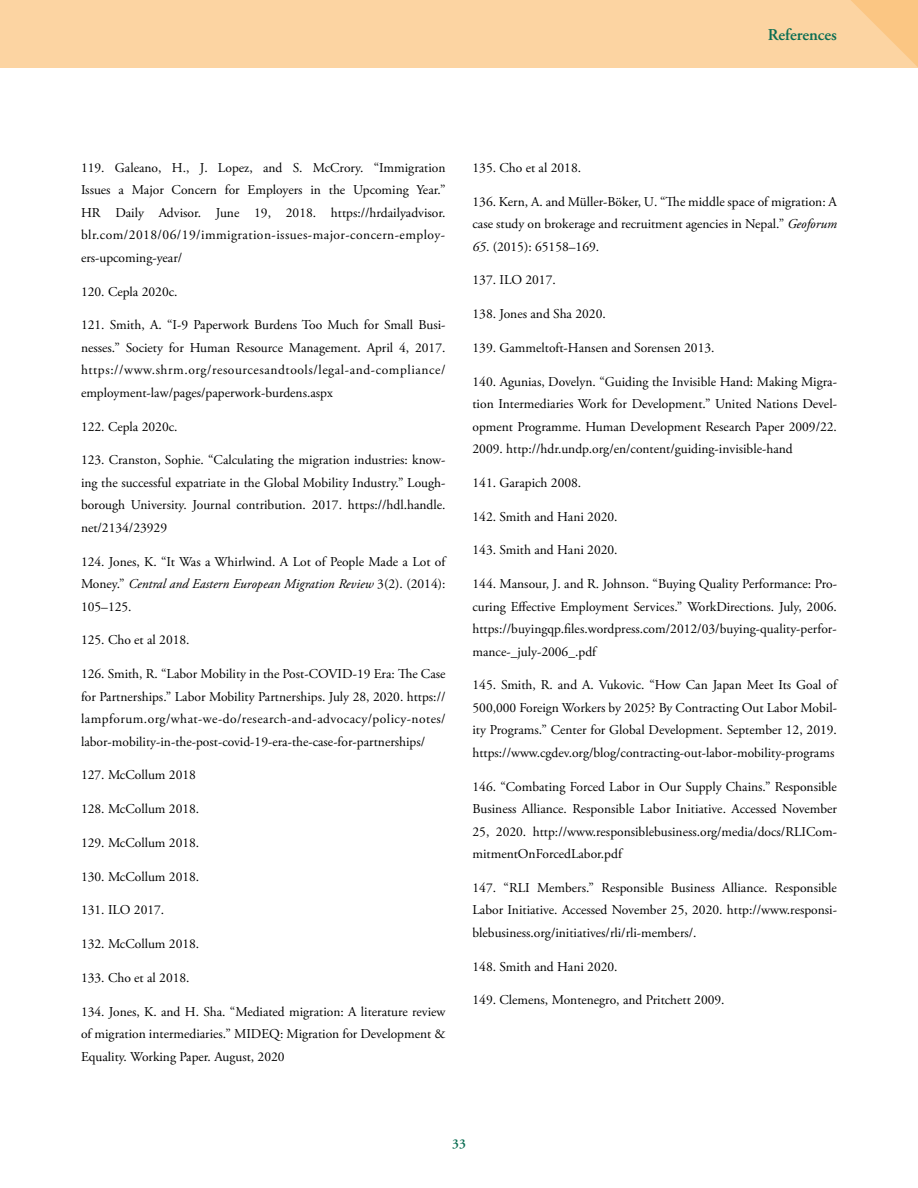
<style>
.page{position:relative;width:918px;height:1188px;background:#fff}
.page>*{position:absolute;margin:0;border:0;box-sizing:border-box;transform-origin:0 0}
.t1{font:600 16.5px "Adobe Garamond Pro";color:#0a6d52}
.t2{font:13.5px/22.5px "Adobe Garamond Pro";color:#000;text-align:justify}
.t3{font:600 13.5px "Adobe Garamond Pro";color:#0a6d52}
.s1{font-style:italic}
</style>
<div class="page">
<div style="left:0;top:0;width:918px;height:67px;background:#fcd4a2"></div>
<svg style="left:850px;top:0;width:68px;height:68px"></svg>
<p class="t1" style="left:768px;top:25px;width:71px">References</p>
<p class="t2" style="left:81px;top:157px;width:366px">119. Galeano, H., J. Lopez, and S. McCrory. “Immigration Issues a Major Concern for Employers in the Upcoming Year.” HR Daily Advisor. June 19, 2018. https://hrdailyadvisor. blr.com/2018/06/19/immigration-issues-major-concern-employ&shy;ers-upcoming-year/</p>
<p class="t2" style="left:81px;top:281px;width:98px">120. Cepla 2020c.</p>
<p class="t2" style="left:81px;top:314px;width:366px">121. Smith, A. “I-9 Paperwork Burdens Too Much for Small Busi&shy;nesses.” Society for Human Resource Management. April 4, 2017. https://www.shrm.org/resourcesandtools/legal-and-compliance/ employment-law/pages/paperwork-burdens.aspx</p>
<p class="t2" style="left:81px;top:416px;width:98px">122. Cepla 2020c.</p>
<p class="t2" style="left:81px;top:449px;width:366px">123. Cranston, Sophie. “Calculating the migration industries: know&shy;ing the successful expatriate in the Global Mobility Industry.” Lough&shy;borough University. Journal contribution. 2017. https://hdl.handle. net/2134/23929</p>
<p class="t2" style="left:81px;top:551px;width:366px">124. Jones, K. “It Was a Whirlwind. A Lot of People Made a Lot of Money.” <span class="s1">Central and Eastern European Migration Review</span> 3(2). (2014):<br>105–125.</p>
<p class="t2" style="left:81px;top:629px;width:110px">125. Cho et al 2018.</p>
<p class="t2" style="left:81px;top:663px;width:366px">126. Smith, R. “Labor Mobility in the Post-COVID-19 Era: The Case for Partnerships.” Labor Mobility Partnerships. July 28, 2020. https:// lampforum.org/what-we-do/research-and-advocacy/policy-notes/ labor-mobility-in-the-post-covid-19-era-the-case-for-partnerships/</p>
<p class="t2" style="left:81px;top:764px;width:116px">127. McCollum 2018</p>
<p class="t2" style="left:81px;top:798px;width:120px">128. McCollum 2018.</p>
<p class="t2" style="left:81px;top:832px;width:120px">129. McCollum 2018.</p>
<p class="t2" style="left:81px;top:866px;width:120px">130. McCollum 2018.</p>
<p class="t2" style="left:81px;top:899px;width:85px">131. ILO 2017.</p>
<p class="t2" style="left:81px;top:933px;width:120px">132. McCollum 2018.</p>
<p class="t2" style="left:81px;top:967px;width:110px">133. Cho et al 2018.</p>
<p class="t2" style="left:81px;top:1001px;width:366px">134. Jones, K. and H. Sha. “Mediated migration: A literature review of migration intermediaries.” MIDEQ: Migration for Development &amp; Equality. Working Paper. August, 2020</p>
<p class="t2" style="left:472px;top:157px;width:110px">135. Cho et al 2018.</p>
<p class="t2" style="left:472px;top:191px;width:366px">136. Kern, A. and Müller-Böker, U. “The middle space of migration: A case study on brokerage and recruitment agencies in Nepal.” <span class="s1">Geoforum</span></p>
<p class="t2" style="left:472px;top:236px;width:128px"><span class="s1">65</span>. (2015): 65158–169.</p>
<p class="t2" style="left:472px;top:269px;width:85px">137. ILO 2017.</p>
<p class="t2" style="left:472px;top:303px;width:135px">138. Jones and Sha 2020.</p>
<p class="t2" style="left:472px;top:337px;width:244px">139. Gammeltoft-Hansen and Sorensen 2013.</p>
<p class="t2" style="left:472px;top:371px;width:366px">140. Agunias, Dovelyn. “Guiding the Invisible Hand: Making Migra&shy;tion Intermediaries Work for Development.” United Nations Devel&shy;opment Programme. Human Development Research Paper 2009/22.<br>2009. http://hdr.undp.org/en/content/guiding-invisible-hand</p>
<p class="t2" style="left:472px;top:472px;width:110px">141. Garapich 2008.</p>
<p class="t2" style="left:472px;top:506px;width:147px">142. Smith and Hani 2020.</p>
<p class="t2" style="left:472px;top:539px;width:147px">143. Smith and Hani 2020.</p>
<p class="t2" style="left:472px;top:573px;width:366px">144. Mansour, J. and R. Johnson. “Buying Quality Performance: Pro&shy;curing Effective Employment Services.” WorkDirections. July, 2006. https://buyingqp.files.wordpress.com/2012/03/buying-quality-perfor&shy;mance-_july-2006_.pdf</p>
<p class="t2" style="left:472px;top:674px;width:366px">145. Smith, R. and A. Vukovic. “How Can Japan Meet Its Goal of 500,000 Foreign Workers by 2025? By Contracting Out Labor Mobil&shy;ity Programs.” Center for Global Development. September 12, 2019. https://www.cgdev.org/blog/contracting-out-labor-mobility-programs</p>
<p class="t2" style="left:472px;top:776px;width:366px">146. “Combating Forced Labor in Our Supply Chains.” Responsible Business Alliance. Responsible Labor Initiative. Accessed November 25, 2020. http://www.responsiblebusiness.org/media/docs/RLICom&shy;mitmentOnForcedLabor.pdf</p>
<p class="t2" style="left:472px;top:877px;width:366px">147. “RLI Members.” Responsible Business Alliance. Responsible Labor Initiative. Accessed November 25, 2020. http://www.responsi&shy;blebusiness.org/initiatives/rli/rli-members/.</p>
<p class="t2" style="left:472px;top:956px;width:147px">148. Smith and Hani 2020.</p>
<p class="t2" style="left:472px;top:989px;width:254px">149. Clemens, Montenegro, and Pritchett 2009.</p>
<p class="t3" style="left:452px;top:1135px;width:15px">33</p>
</div>
